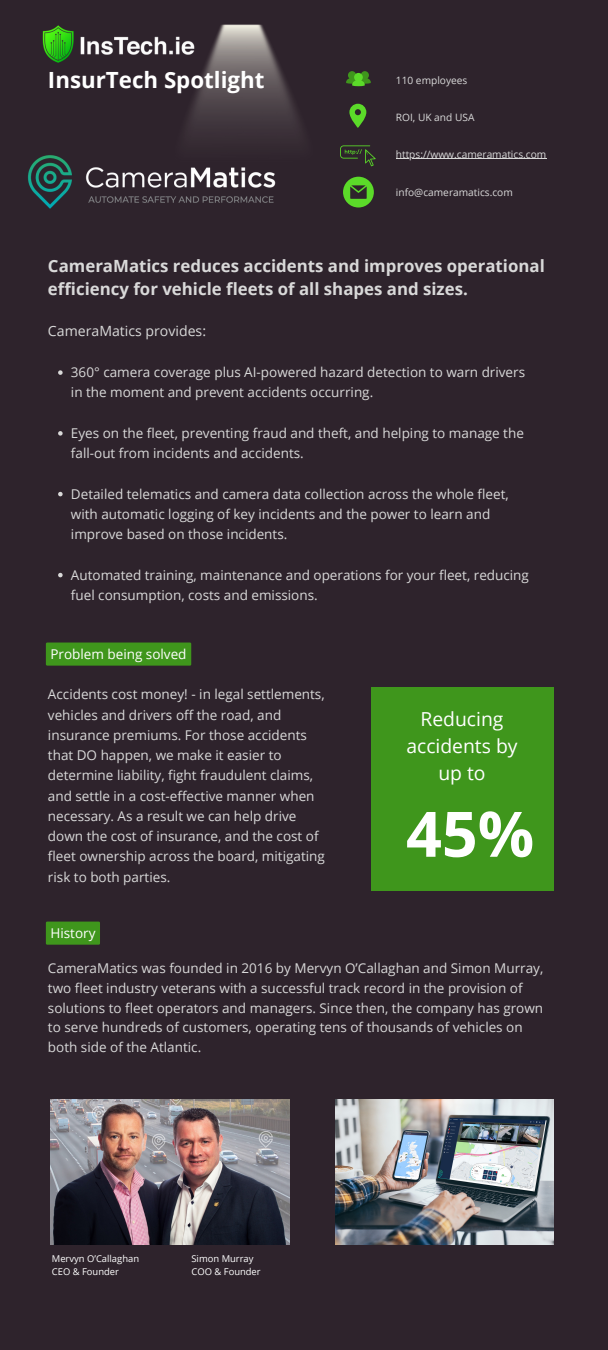
<style>
.page{position:relative;width:608px;height:1350px;background:#2e232c}
.page>*{position:absolute;margin:0;border:0;box-sizing:border-box;transform-origin:0 0}
.t1{font:700 62.7px "Open Sans";color:#fff}
.t2{font:700 22.35px "Open Sans";color:#fff}
.t3{font:19.27px/27px "Open Sans";color:#fff;text-align:center}
.t4{font:700 16.8px/23.2px "Open Sans";color:#d9d9d9}
.t5{font:14.1px "Open Sans";color:#d9d9d9}
.t6{font:13.5px/20.2px "Open Sans";color:#d9d9d9}
.t7{font:13.5px "Open Sans";color:#fff}
.t8{font:10.12px "Open Sans";color:#d9d9d9}
.t9{font:9.38px "Open Sans";color:#fff}
</style>
<div class="page">
<img style="left:42px;top:25px;width:125px;height:38px">
<img style="left:169px;top:24px;width:132px;height:115px">
<svg style="left:346px;top:71px;width:24px;height:15px"></svg>
<svg style="left:340px;top:145px;width:35px;height:21px"></svg>
<svg style="left:349px;top:104px;width:17px;height:24px"></svg>
<img style="left:28px;top:134px;width:268px;height:75px">
<svg style="left:343px;top:177px;width:31px;height:31px"></svg>
<img style="left:50px;top:1100px;width:239px;height:145px">
<img style="left:335px;top:1100px;width:218px;height:145px">
<div style="left:371px;top:687px;width:182px;height:204px;background:#3f961c"></div>
<div style="left:46px;top:643px;width:145px;height:23px;background:#3f961c"></div>
<svg style="left:46px;top:922px;width:54px;height:23px"></svg>
<hr style="left:396px;top:158px;width:150px;height:1px;background:#d9d9d9">
<svg style="left:58px;top:370px;width:5px;height:5px"></svg>
<svg style="left:58px;top:431px;width:5px;height:5px"></svg>
<svg style="left:58px;top:492px;width:5px;height:4px"></svg>
<svg style="left:58px;top:573px;width:5px;height:4px"></svg>
<p class="t2" style="left:48px;top:64px;width:218px">InsurTech Spotlight</p>
<p class="t8" style="left:396px;top:73px;width:73px">110 employees</p>
<p class="t8" style="left:396px;top:110px;width:80px">ROI, UK and USA</p>
<p class="t8" style="left:396px;top:147px;width:152px">https://www.cameramatics.com</p>
<p class="t8" style="left:396px;top:185px;width:118px">info@cameramatics.com</p>
<p class="t4" style="left:48px;top:254px;width:498px">CameraMatics reduces accidents and improves operational efficiency for vehicle fleets of all shapes and sizes.</p>
<p class="t5" style="left:48px;top:321px;width:160px">CameraMatics provides:</p>
<p class="t6" style="left:71px;top:362px;width:455px">360° camera coverage plus AI-powered hazard detection to warn drivers in the moment and prevent accidents occurring.</p>
<p class="t6" style="left:71px;top:422px;width:454px">Eyes on the fleet, preventing fraud and theft, and helping to manage the fall-out from incidents and accidents.</p>
<p class="t6" style="left:71px;top:483px;width:439px">Detailed telematics and camera data collection across the whole fleet, with automatic logging of key incidents and the power to learn and improve based on those incidents.</p>
<p class="t6" style="left:71px;top:564px;width:459px">Automated training, maintenance and operations for your fleet, reducing fuel consumption, costs and emissions.</p>
<p class="t7" style="left:50px;top:644px;width:138px">Problem being solved</p>
<p class="t6" style="left:48px;top:684px;width:278px">Accidents cost money! - in legal settlements, vehicles and drivers off the road, and insurance premiums. For those accidents that DO happen, we make it easier to determine liability, fight fraudulent claims, and settle in a cost-effective manner when necessary. As a result we can help drive down the cost of insurance, and the cost of fleet ownership across the board, mitigating risk to both parties.</p>
<p class="t7" style="left:50px;top:923px;width:47px">History</p>
<p class="t3" style="left:406px;top:705px;width:113px">Reducing accidents by</p>
<p class="t3" style="left:438px;top:759px;width:49px">up to</p>
<p class="t1" style="left:406px;top:790px;width:130px">45%</p>
<p class="t6" style="left:48px;top:958px;width:496px;line-height:19.6px">CameraMatics was founded in 2016 by Mervyn O’Callaghan and Simon Murray, two fleet industry veterans with a successful track record in the provision of solutions to fleet operators and managers. Since then, the company has grown to serve hundreds of customers, operating tens of thousands of vehicles on both side of the Atlantic.</p>
<p class="t9" style="left:52px;top:1252px;width:89px">Mervyn O’Callaghan</p>
<p class="t9" style="left:52px;top:1265px;width:69px">CEO &amp; Founder</p>
<p class="t9" style="left:191px;top:1252px;width:64px">Simon Murray</p>
<p class="t9" style="left:191px;top:1265px;width:71px">COO &amp; Founder</p>
</div>
